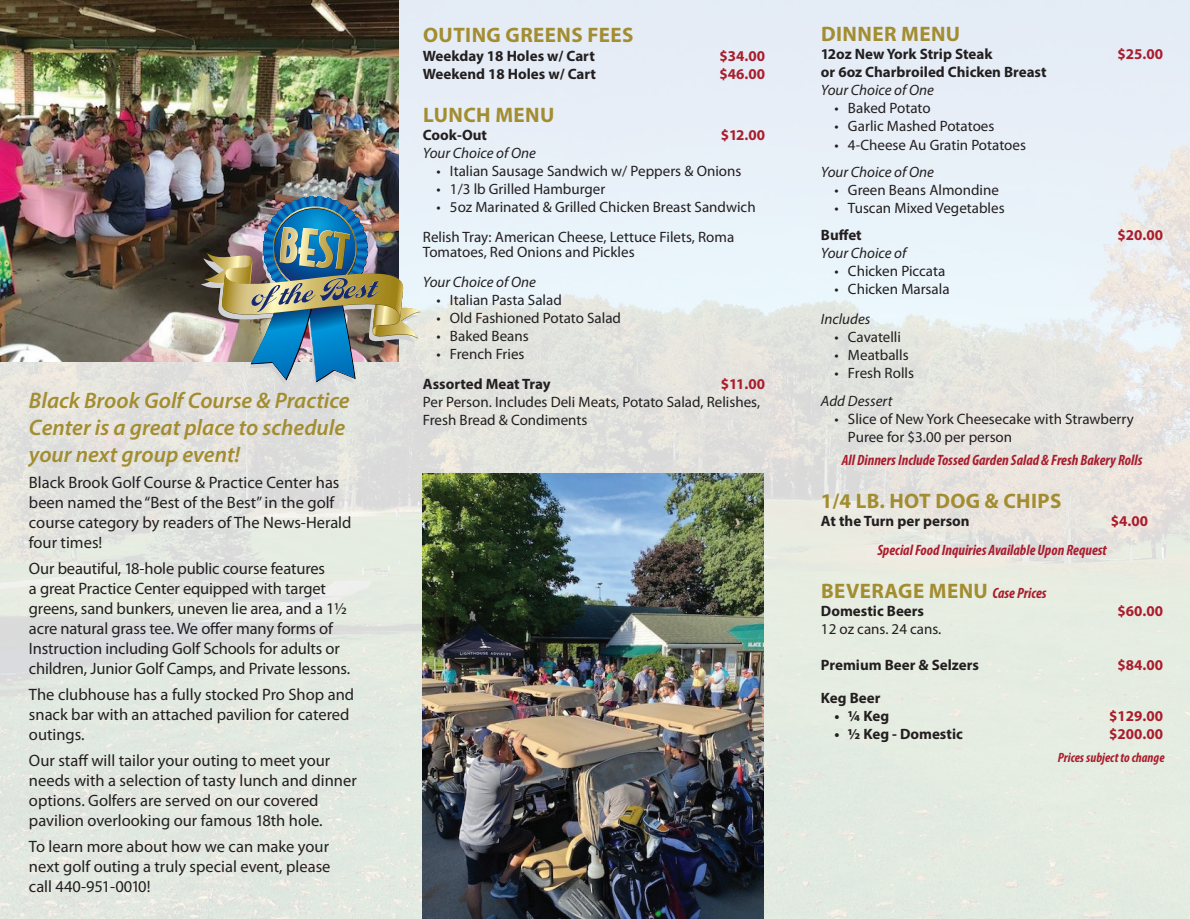
<style>
.page{position:relative;width:1190px;height:919px;background:#fff}
.page>*{position:absolute;margin:0;border:0;box-sizing:border-box;transform-origin:0 0}
.t1{font:italic 600 22.5px/27px "Myriad Pro";color:#a38d31}
.t2{font:700 21px "Myriad Pro";letter-spacing:.02em;color:#a38d31}
.t3{font:16.5px/19.8px "Myriad Pro";color:#231f20}
.t4{font:15px/18px "Myriad Pro";color:#231f20}
.t5{font:700 15px "Myriad Pro";color:#231f20}
.t6{font:italic 700 condensed 15px "Myriad Pro";color:#aa1d2d}
.t7{font:italic 15px "Myriad Pro";color:#231f20}
.t8{font:700 15px "Myriad Pro";color:#aa1d2d}
.t9{font:italic 700 condensed 13.5px "Myriad Pro";color:#aa1d2d}
.s1{font-style:italic;font-stretch:condensed;font-size:15px;color:#aa1d2d}
</style>
<div class="page">
<img style="left:0;top:0;width:1189px;height:918px">
<img style="left:0;top:0;width:398px;height:361px">
<img style="left:201px;top:196px;width:220px;height:190px">
<img style="left:423px;top:473px;width:340px;height:445px">
<h1 class="t1" style="left:29px;top:386px;width:322px">Black Brook Golf Course &amp; Practice<br>Center is a great place to schedule your next group event!</h1>
<p class="t3" style="left:29px;top:472px;width:324px">Black Brook Golf Course &amp; Practice Center has been named the “Best of the Best” in the golf course category by readers of The News-Herald four times!</p>
<p class="t3" style="left:29px;top:558px;width:323px">Our beautiful, 18-hole public course features<br>a great Practice Center equipped with target greens, sand bunkers, uneven lie area, and a 1½ acre natural grass tee. We offer many forms of Instruction including Golf Schools for adults or children, Junior Golf Camps, and Private lessons.</p>
<p class="t3" style="left:29px;top:684px;width:327px">The clubhouse has a fully stocked Pro Shop and snack bar with an attached pavilion for catered outings.</p>
<p class="t3" style="left:29px;top:750px;width:329px">Our staff will tailor your outing to meet your needs with a selection of tasty lunch and dinner options. Golfers are served on our covered pavilion overlooking our famous 18th hole.</p>
<p class="t3" style="left:29px;top:836px;width:303px;text-align:justify">To learn more about how we can make your next golf outing a truly special event, please call 440-951-0010!</p>
<p class="t2" style="left:423px;top:22px;width:212px">OUTING GREENS FEES</p>
<p class="t5" style="left:423px;top:46px;width:173px">Weekday 18 Holes w/ Cart</p>
<p class="t8" style="left:719px;top:46px;width:47px">$34.00</p>
<p class="t5" style="left:423px;top:64px;width:174px">Weekend 18 Holes w/ Cart</p>
<p class="t8" style="left:719px;top:64px;width:47px">$46.00</p>
<p class="t2" style="left:423px;top:101px;width:133px">LUNCH MENU</p>
<p class="t5" style="left:423px;top:125px;width:66px">Cook-Out</p>
<p class="t8" style="left:721px;top:125px;width:46px">$12.00</p>
<p class="t7" style="left:423px;top:143px;width:114px">Your Choice of One</p>
<p class="t4" style="left:436px;top:161px;width:306px">• Italian Sausage Sandwich w/ Peppers &amp; Onions</p>
<p class="t4" style="left:436px;top:179px;width:170px">• 1/3 lb Grilled Hamburger</p>
<p class="t4" style="left:423px;top:191px;width:334px;line-height:30px;text-indent:14px">• 5oz Marinated &amp; Grilled Chicken Breast Sandwich<br>Relish Tray: American Cheese, Lettuce Filets, Roma</p>
<p class="t4" style="left:423px;top:242px;width:213px">Tomatoes, Red Onions and Pickles</p>
<p class="t7" style="left:423px;top:272px;width:114px">Your Choice of One</p>
<p class="t4" style="left:436px;top:290px;width:127px">• Italian Pasta Salad</p>
<p class="t4" style="left:436px;top:308px;width:186px">• Old Fashioned Potato Salad</p>
<p class="t4" style="left:436px;top:326px;width:94px">• Baked Beans</p>
<p class="t4" style="left:436px;top:344px;width:90px">• French Fries</p>
<p class="t5" style="left:423px;top:374px;width:129px">Assorted Meat Tray</p>
<p class="t8" style="left:721px;top:374px;width:46px">$11.00</p>
<p class="t4" style="left:423px;top:392px;width:339px">Per Person. Includes Deli Meats, Potato Salad, Relishes,<br>Fresh Bread &amp; Condiments</p>
<p class="t2" style="left:821px;top:21px;width:141px">DINNER MENU</p>
<p class="t5" style="left:821px;top:45px;width:173px">12oz New York Strip Steak</p>
<p class="t8" style="left:1117px;top:45px;width:47px">$25.00</p>
<p class="t5" style="left:821px;top:63px;width:227px">or 6oz Charbroiled Chicken Breast</p>
<p class="t7" style="left:821px;top:81px;width:114px">Your Choice of One</p>
<p class="t4" style="left:834px;top:99px;width:98px">• Baked Potato</p>
<p class="t4" style="left:834px;top:117px;width:161px">• Garlic Mashed Potatoes</p>
<p class="t4" style="left:834px;top:135px;width:193px">• 4-Cheese Au Gratin Potatoes</p>
<p class="t7" style="left:821px;top:162px;width:114px">Your Choice of One</p>
<p class="t4" style="left:834px;top:180px;width:166px">• Green Beans Almondine</p>
<p class="t4" style="left:834px;top:198px;width:172px">• Tuscan Mixed Vegetables</p>
<p class="t5" style="left:821px;top:225px;width:42px">Buffet</p>
<p class="t8" style="left:1117px;top:225px;width:47px">$20.00</p>
<p class="t7" style="left:821px;top:243px;width:87px">Your Choice of</p>
<p class="t4" style="left:834px;top:261px;width:112px">• Chicken Piccata</p>
<p class="t4" style="left:834px;top:279px;width:117px">• Chicken Marsala</p>
<p class="t7" style="left:821px;top:309px;width:51px">Includes</p>
<p class="t4" style="left:834px;top:327px;width:68px">• Cavatelli</p>
<p class="t4" style="left:834px;top:345px;width:76px">• Meatballs</p>
<p class="t4" style="left:834px;top:363px;width:81px">• Fresh Rolls</p>
<p class="t7" style="left:821px;top:392px;width:73px">Add Dessert</p>
<p class="t4" style="left:848px;top:410px;width:287px;text-indent:-14px">• Slice of New York Cheesecake with Strawberry<br>Puree for $3.00 per person</p>
<p class="t6" style="left:841px;top:450px;width:302px">All Dinners Include Tossed Garden Salad &amp; Fresh Bakery Rolls</p>
<p class="t2" style="left:821px;top:487px;width:242px">1/4 LB. HOT DOG &amp; CHIPS</p>
<p class="t5" style="left:821px;top:511px;width:150px">At the Turn per person</p>
<p class="t8" style="left:1110px;top:511px;width:39px">$4.00</p>
<p class="t6" style="left:877px;top:540px;width:231px">Special Food Inquiries Available Upon Request</p>
<p class="t2" style="left:821px;top:577px;width:227px">BEVERAGE MENU <span class="s1">Case Prices</span></p>
<p class="t5" style="left:821px;top:600px;width:105px">Domestic Beers</p>
<p class="t8" style="left:1117px;top:600px;width:47px">$60.00</p>
<p class="t4" style="left:821px;top:619px;width:122px">12 oz cans. 24 cans.</p>
<p class="t5" style="left:821px;top:654px;width:159px">Premium Beer &amp; Selzers</p>
<p class="t8" style="left:1117px;top:654px;width:47px">$84.00</p>
<p class="t5" style="left:821px;top:687px;width:61px">Keg Beer</p>
<p class="t5" style="left:834px;top:705px;width:56px">• ¼ Keg</p>
<p class="t8" style="left:1109px;top:705px;width:55px">$129.00</p>
<p class="t5" style="left:834px;top:723px;width:130px">• ½ Keg - Domestic</p>
<p class="t8" style="left:1109px;top:723px;width:55px">$200.00</p>
<p class="t9" style="left:1057px;top:749px;width:108px">Prices subject to change</p>
</div>
